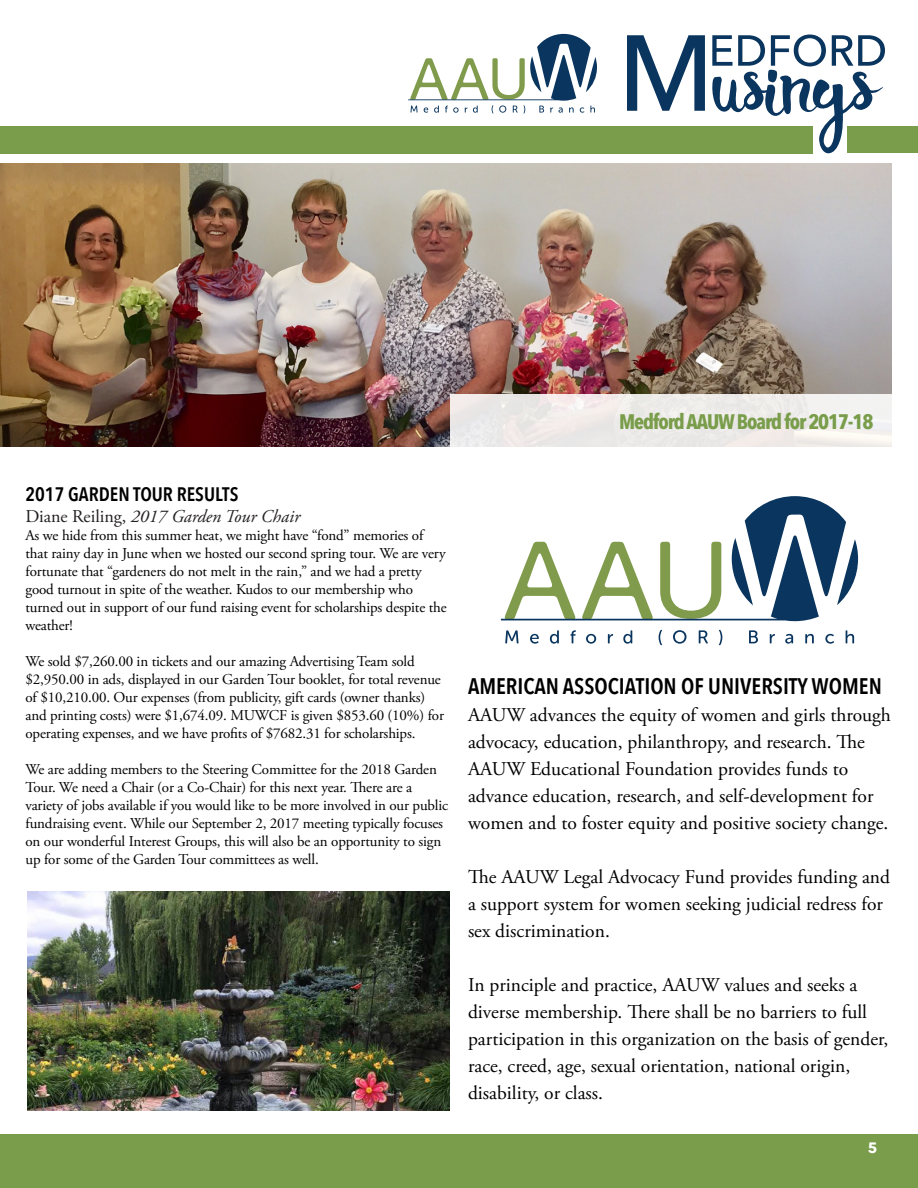
<style>
.page{position:relative;width:918px;height:1188px;background:#fff}
.page>*{position:absolute;margin:0;border:0;box-sizing:border-box;transform-origin:0 0}
.t1{font:600 22.5px "Avenir Next Condensed";color:#000}
.t2{font:700 21px "Avenir Next Condensed";letter-spacing:-.05em;color:#799d4a}
.t3{font:19.5px/27px "Adobe Garamond Pro";color:#000}
.t4{font:600 19.5px "Avenir Next Condensed";color:#000}
.t5{font:italic 18px "Adobe Garamond Pro";color:#231f20}
.t6{font:15px/18px "Adobe Garamond Pro";letter-spacing:-.01em;color:#000}
.t7{font:700 15px "Avenir Next";color:#fff}
.s1{font-style:normal}
</style>
<div class="page">
<svg style="left:627px;top:35px;width:78px;height:76px"></svg>
<svg style="left:712px;top:35px;width:173px;height:118px"></svg>
<div style="left:0;top:126px;width:813px;height:27px;background:#799d4a"></div>
<div style="left:0;top:1134px;width:918px;height:54px;background:#799d4a"></div>
<div style="left:848px;top:126px;width:70px;height:27px;background:#799d4a"></div>
<svg style="left:408px;top:34px;width:189px;height:79px"></svg>
<img style="left:0;top:164px;width:892px;height:282px">
<div style="left:450px;top:394px;width:468px;height:54px;background:linear-gradient(to right,#eae6e4,#f5f4f2)"></div>
<svg style="left:501px;top:496px;width:357px;height:125px"></svg>
<svg style="left:505px;top:630px;width:14px;height:13px"></svg>
<svg style="left:530px;top:634px;width:9px;height:10px"></svg>
<svg style="left:550px;top:630px;width:9px;height:14px"></svg>
<svg style="left:570px;top:630px;width:6px;height:13px"></svg>
<svg style="left:586px;top:634px;width:10px;height:10px"></svg>
<svg style="left:608px;top:634px;width:5px;height:9px"></svg>
<svg style="left:623px;top:630px;width:9px;height:14px"></svg>
<svg style="left:659px;top:630px;width:3px;height:15px"></svg>
<svg style="left:673px;top:630px;width:14px;height:14px"></svg>
<svg style="left:699px;top:630px;width:9px;height:13px"></svg>
<svg style="left:719px;top:630px;width:3px;height:15px"></svg>
<svg style="left:749px;top:630px;width:9px;height:13px"></svg>
<svg style="left:770px;top:634px;width:5px;height:9px"></svg>
<svg style="left:785px;top:634px;width:8px;height:10px"></svg>
<svg style="left:805px;top:634px;width:9px;height:9px"></svg>
<svg style="left:825px;top:634px;width:9px;height:10px"></svg>
<svg style="left:846px;top:630px;width:8px;height:13px"></svg>
<img style="left:27px;top:891px;width:423px;height:219px">
<p class="t2" style="left:619px;top:409px;width:256px">Medford AAUW Board for 2017-18</p>
<p class="t4" style="left:25px;top:477px;width:214px">2017 GARDEN TOUR RESULTS</p>
<p class="t5" style="left:25px;top:506px;width:276px"><span class="s1">Diane Reiling,</span> 2017 Garden Tour Chair</p>
<p class="t6" style="left:25px;top:527px;width:423px">As we hide from this summer heat, we might have “fond” memories of that rainy day in June when we hosted our second spring tour. We are very fortunate that “gardeners do not melt in the rain,” and we had a pretty good turnout in spite of the weather. Kudos to our membership who turned out in support of our fund raising event for scholarships despite the weather!</p>
<p class="t6" style="left:25px;top:653px;width:420px">We sold $7,260.00 in tickets and our amazing Advertising Team sold $2,950.00 in ads, displayed in our Garden Tour booklet, for total revenue of $10,210.00. Our expenses (from publicity, gift cards (owner thanks) and printing costs) were $1,674.09. MUWCF is given $853.60 (10%) for operating expenses, and we have profits of $7682.31 for scholarships.</p>
<p class="t6" style="left:25px;top:761px;width:424px">We are adding members to the Steering Committee for the 2018 Garden Tour. We need a Chair (or a Co-Chair) for this next year. There are a variety of jobs available if you would like to be more involved in our public fundraising event. While our September 2, 2017 meeting typically focuses on our wonderful Interest Groups, this will also be an opportunity to sign up for some of the Garden Tour committees as well.</p>
<p class="t1" style="left:468px;top:667px;width:415px">AMERICAN ASSOCIATION OF UNIVERSITY WOMEN</p>
<p class="t3" style="left:468px;top:702px;width:424px">AAUW advances the equity of women and girls through advocacy, education, philanthropy, and research. The AAUW Educational Foundation provides funds to advance education, research, and self-development for women and to foster equity and positive society change.</p>
<p class="t3" style="left:468px;top:864px;width:424px">The AAUW Legal Advocacy Fund provides funding and a support system for women seeking judicial redress for sex discrimination.</p>
<p class="t3" style="left:468px;top:972px;width:422px">In principle and practice, AAUW values and seeks a diverse membership. There shall be no barriers to full participation in this organization on the basis of gender, race, creed, age, sexual orientation, national origin, disability, or class.</p>
<p class="t7" style="left:868px;top:1134px;width:11px">5</p>
</div>
